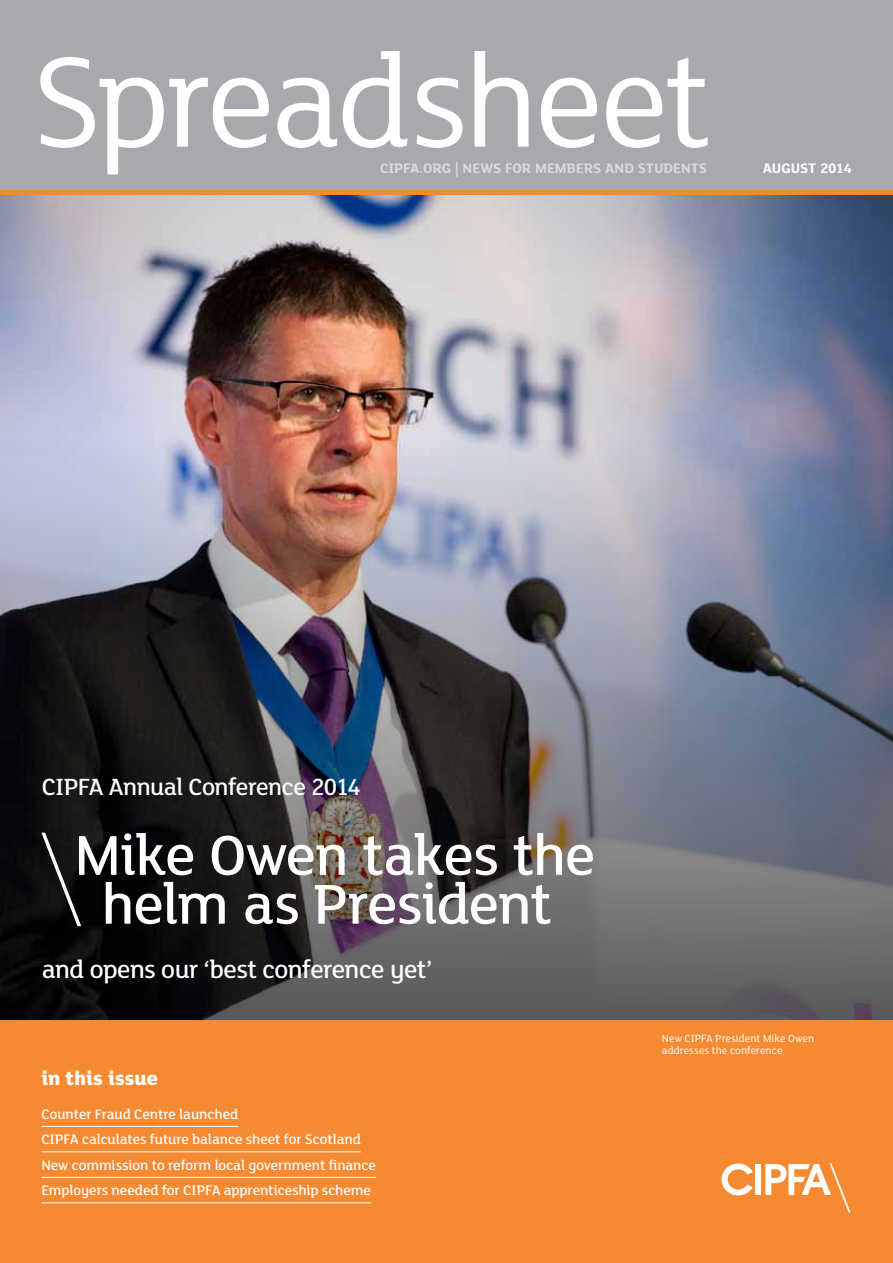
<style>
.page{position:relative;width:893px;height:1263px;background:#fff}
.page>*{position:absolute;margin:0;border:0;box-sizing:border-box;transform-origin:0 0}
.t1{font:139.65px "FS Lola";letter-spacing:-.03em;color:#fff}
.t2{font:500 61.05px/48.9px "FS Lola";letter-spacing:-.02em;color:#fff;text-align:center}
.t3{font:500 27px "FS Lola";letter-spacing:-.02em;color:#fff}
.t4{font:500 25.5px "FS Lola";letter-spacing:-.025em;color:#fff}
.t5{font:800 21px "FS Lola";letter-spacing:-.015em;color:#fff}
.t6{font:500 15px/25.5px "FS Lola";letter-spacing:-.005em;color:#fff}
.t7{font:700 15px "FS Lola";letter-spacing:-.005em;color:#dadbdc}
.t8{font:700 15px "FS Lola";color:#fff}
.t9{font:11.25px/12.1px "FS Lola";letter-spacing:.005em;color:#fff}
</style>
<div class="page">
<img style="left:0;top:195px;width:893px;height:245px">
<div style="left:0;top:1020px;width:893px;height:243px;background:#f68a33"></div>
<div style="left:755px;top:1164px;width:6px;height:31px;background:#fff"></div>
<svg style="left:765px;top:1163px;width:85px;height:49px"></svg>
<svg style="left:721px;top:1163px;width:32px;height:32px"></svg>
<hr style="left:41px;top:1126px;width:197px;height:1px;background:#fff">
<hr style="left:41px;top:1151px;width:320px;height:1px;background:#fff">
<hr style="left:41px;top:1177px;width:335px;height:1px;background:#fff">
<hr style="left:41px;top:1202px;width:330px;height:1px;background:#fff">
<div style="left:0;top:189px;width:893px;height:6px;background:#f68a33"></div>
<div style="left:0;top:0;width:893px;height:189px;background:#a7a9ac"></div>
<img style="left:0;top:440px;width:893px;height:580px">
<svg style="left:41px;top:833px;width:40px;height:93px;background:#242424"></svg>
<h1 class="t1" style="left:31px;top:9px;width:683px">Spreadsheet</h1>
<p class="t7" style="left:380px;top:158px;width:329px">CIPFA.ORG | NEWS FOR MEMBERS AND STUDENTS</p>
<p class="t8" style="left:763px;top:158px;width:3px">AUGUST</p>
<p class="t8" style="left:820px;top:158px;width:33px">2014</p>
<h3 class="t4" style="left:42px;top:770px;width:320px">CIPFA Annual Conference 2014</h3>
<h2 class="t2" style="left:74px;top:828px;width:523px">Mike Owen takes the helm as President</h2>
<h3 class="t3" style="left:42px;top:952px;width:392px">and opens our ‘best conference yet’</h3>
<h3 class="t5" style="left:41px;top:1063px;width:118px">in this issue</h3>
<p class="t6" style="left:41px;top:1100px;width:336px">Counter Fraud Centre launched<br>CIPFA calculates future balance sheet for Scotland New commission to reform local government finance Employers needed for CIPFA apprenticeship scheme</p>
<p class="t9" style="left:662px;top:1031px;width:154px">New CIPFA President Mike Owen addresses the conference</p>
</div>
